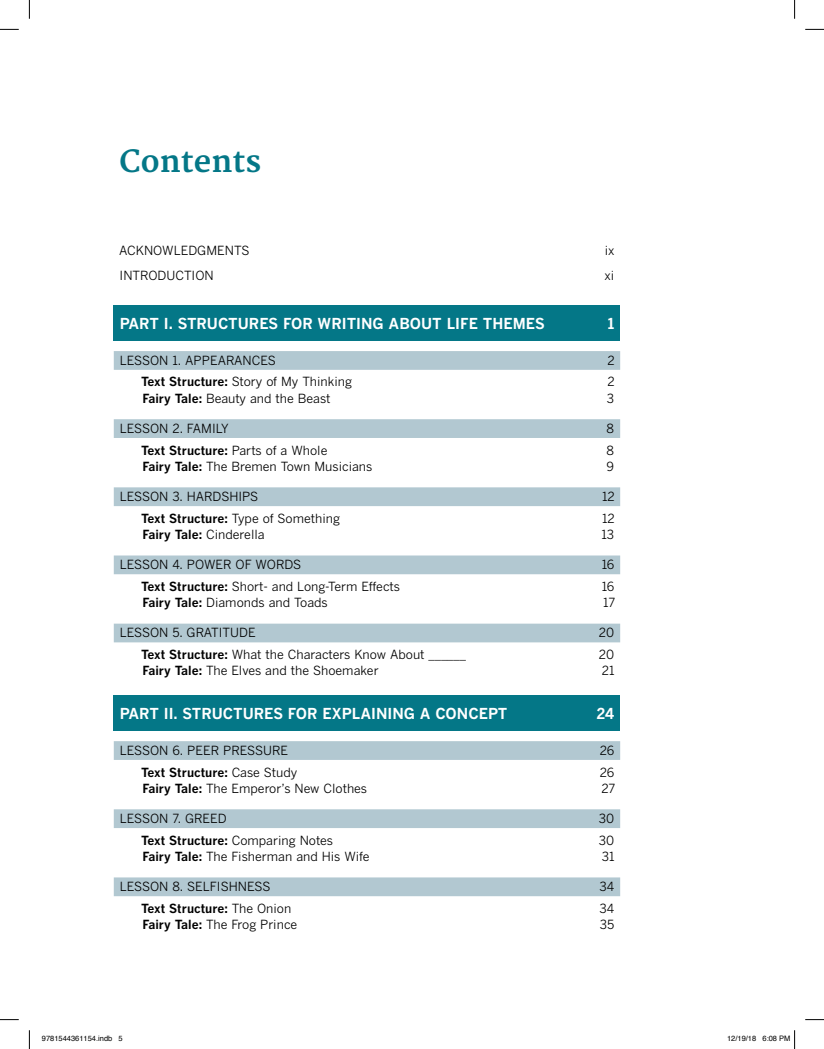
<style>
.page{position:relative;width:824px;height:1049px;background:#fff}
.page>*{position:absolute;margin:0;border:0;box-sizing:border-box;transform-origin:0 0}
.t1{font:700 30px "Merriweather";color:#047787}
.t2{font:700 15px "Benton Gothic";color:#fff}
.t3{font:12.5px "Benton Gothic";color:#000}
.t4{font:700 12.5px "Benton Gothic";color:#000}
.t5{font:7.5px "Helvetica";color:#000}
.s1{font-weight:700}
.s2{font-weight:400}
</style>
<div class="page">
<div style="left:114px;top:305px;width:506px;height:35px;background:#047787"></div>
<div style="left:114px;top:351px;width:506px;height:19px;background:#b2c8d1"></div>
<div style="left:114px;top:419px;width:506px;height:19px;background:#b2c8d1"></div>
<div style="left:114px;top:487px;width:506px;height:19px;background:#b2c8d1"></div>
<div style="left:114px;top:555px;width:506px;height:19px;background:#b2c8d1"></div>
<div style="left:114px;top:624px;width:506px;height:18px;background:#b2c8d1"></div>
<div style="left:114px;top:695px;width:506px;height:35px;background:#047787"></div>
<div style="left:114px;top:741px;width:506px;height:19px;background:#b2c8d1"></div>
<div style="left:114px;top:809px;width:506px;height:19px;background:#b2c8d1"></div>
<div style="left:114px;top:877px;width:506px;height:19px;background:#b2c8d1"></div>
<svg style="left:0;top:29px;width:19px;height:1px"></svg>
<svg style="left:805px;top:29px;width:19px;height:1px"></svg>
<svg style="left:0;top:1019px;width:19px;height:1px"></svg>
<svg style="left:805px;top:1019px;width:19px;height:1px"></svg>
<svg style="left:29px;top:0;width:1px;height:19px"></svg>
<svg style="left:29px;top:1030px;width:1px;height:19px"></svg>
<svg style="left:794px;top:0;width:1px;height:19px"></svg>
<svg style="left:794px;top:1030px;width:1px;height:19px"></svg>
<h1 class="t1" style="left:120px;top:144px;width:143px">Contents</h1>
<p class="t3" style="left:119px;top:243px;width:132px">ACKNOWLEDGMENTS</p>
<p class="t3" style="left:605px;top:243px;width:11px">ix</p>
<p class="t3" style="left:120px;top:267px;width:96px">INTRODUCTION</p>
<p class="t3" style="left:604px;top:267px;width:11px">xi</p>
<p class="t2" style="left:120px;top:314px;width:426px">PART I. STRUCTURES FOR WRITING ABOUT LIFE THEMES</p>
<p class="t2" style="left:607px;top:314px;width:9px">1</p>
<p class="t3" style="left:120px;top:352px;width:158px">LESSON 1. APPEARANCES</p>
<p class="t3" style="left:607px;top:352px;width:9px">2</p>
<p class="t3" style="left:141px;top:374px;width:212px"><span class="s1">Text Structure:</span> Story of My Thinking</p>
<p class="t3" style="left:607px;top:374px;width:9px">2</p>
<p class="t3" style="left:142px;top:391px;width:190px"><span class="s1">Fairy Tale:</span> Beauty and the Beast</p>
<p class="t3" style="left:607px;top:391px;width:9px">3</p>
<p class="t3" style="left:120px;top:421px;width:111px">LESSON 2. FAMILY</p>
<p class="t3" style="left:606px;top:421px;width:9px">8</p>
<p class="t4" style="left:141px;top:442px;width:188px">Text Structure: <span class="s2">Parts of a Whole</span></p>
<p class="t3" style="left:606px;top:442px;width:9px">8</p>
<p class="t3" style="left:142px;top:459px;width:232px"><span class="s1">Fairy Tale:</span> The Bremen Town Musicians</p>
<p class="t3" style="left:606px;top:459px;width:9px">9</p>
<p class="t3" style="left:120px;top:489px;width:140px">LESSON 3. HARDSHIPS</p>
<p class="t3" style="left:602px;top:489px;width:14px">12</p>
<p class="t3" style="left:141px;top:511px;width:201px"><span class="s1">Text Structure:</span> Type of Something</p>
<p class="t3" style="left:602px;top:511px;width:14px">12</p>
<p class="t4" style="left:142px;top:527px;width:124px">Fairy Tale: <span class="s2">Cinderella</span></p>
<p class="t3" style="left:601px;top:527px;width:14px">13</p>
<p class="t3" style="left:120px;top:557px;width:183px">LESSON 4. POWER OF WORDS</p>
<p class="t3" style="left:602px;top:557px;width:14px">16</p>
<p class="t3" style="left:141px;top:579px;width:260px"><span class="s1">Text Structure:</span> Short- and Long-Term Effects</p>
<p class="t3" style="left:602px;top:579px;width:14px">16</p>
<p class="t3" style="left:142px;top:595px;width:187px"><span class="s1">Fairy Tale:</span> Diamonds and Toads</p>
<p class="t3" style="left:603px;top:595px;width:14px">17</p>
<p class="t3" style="left:120px;top:625px;width:138px">LESSON 5. GRATITUDE</p>
<p class="t3" style="left:599px;top:625px;width:17px">20</p>
<p class="t3" style="left:141px;top:647px;width:326px"><span class="s1">Text Structure:</span> What the Characters Know About ______</p>
<p class="t3" style="left:599px;top:647px;width:17px">20</p>
<p class="t3" style="left:142px;top:663px;width:238px"><span class="s1">Fairy Tale:</span> The Elves and the Shoemaker</p>
<p class="t3" style="left:602px;top:663px;width:14px">21</p>
<p class="t2" style="left:120px;top:704px;width:389px">PART II. STRUCTURES FOR EXPLAINING A CONCEPT</p>
<p class="t2" style="left:596px;top:704px;width:19px">24</p>
<p class="t3" style="left:120px;top:742px;width:170px">LESSON 6. PEER PRESSURE</p>
<p class="t3" style="left:600px;top:742px;width:16px">26</p>
<p class="t4" style="left:141px;top:764px;width:158px">Text Structure: <span class="s2">Case Study</span></p>
<p class="t3" style="left:600px;top:764px;width:16px">26</p>
<p class="t3" style="left:142px;top:781px;width:226px"><span class="s1">Fairy Tale:</span> The Emperor’s New Clothes</p>
<p class="t3" style="left:601px;top:781px;width:15px">27</p>
<p class="t3" style="left:120px;top:811px;width:108px">LESSON 7. GREED</p>
<p class="t3" style="left:599px;top:811px;width:17px">30</p>
<p class="t4" style="left:141px;top:832px;width:193px">Text Structure: <span class="s2">Comparing Notes</span></p>
<p class="t3" style="left:599px;top:832px;width:17px">30</p>
<p class="t3" style="left:142px;top:849px;width:229px"><span class="s1">Fairy Tale:</span> The Fisherman and His Wife</p>
<p class="t3" style="left:602px;top:849px;width:14px">31</p>
<p class="t3" style="left:120px;top:879px;width:152px">LESSON 8. SELFISHNESS</p>
<p class="t3" style="left:599px;top:879px;width:16px">34</p>
<p class="t4" style="left:141px;top:900px;width:152px">Text Structure: <span class="s2">The Onion</span></p>
<p class="t3" style="left:599px;top:901px;width:16px">34</p>
<p class="t3" style="left:142px;top:917px;width:156px"><span class="s1">Fairy Tale:</span> The Frog Prince</p>
<p class="t3" style="left:600px;top:917px;width:16px">35</p>
<p class="t5" style="left:42px;top:1033px;width:82px">9781544361154.indb 5</p>
<p class="t5" style="left:727px;top:1033px;width:65px">12/19/18 6:08 PM</p>
</div>
